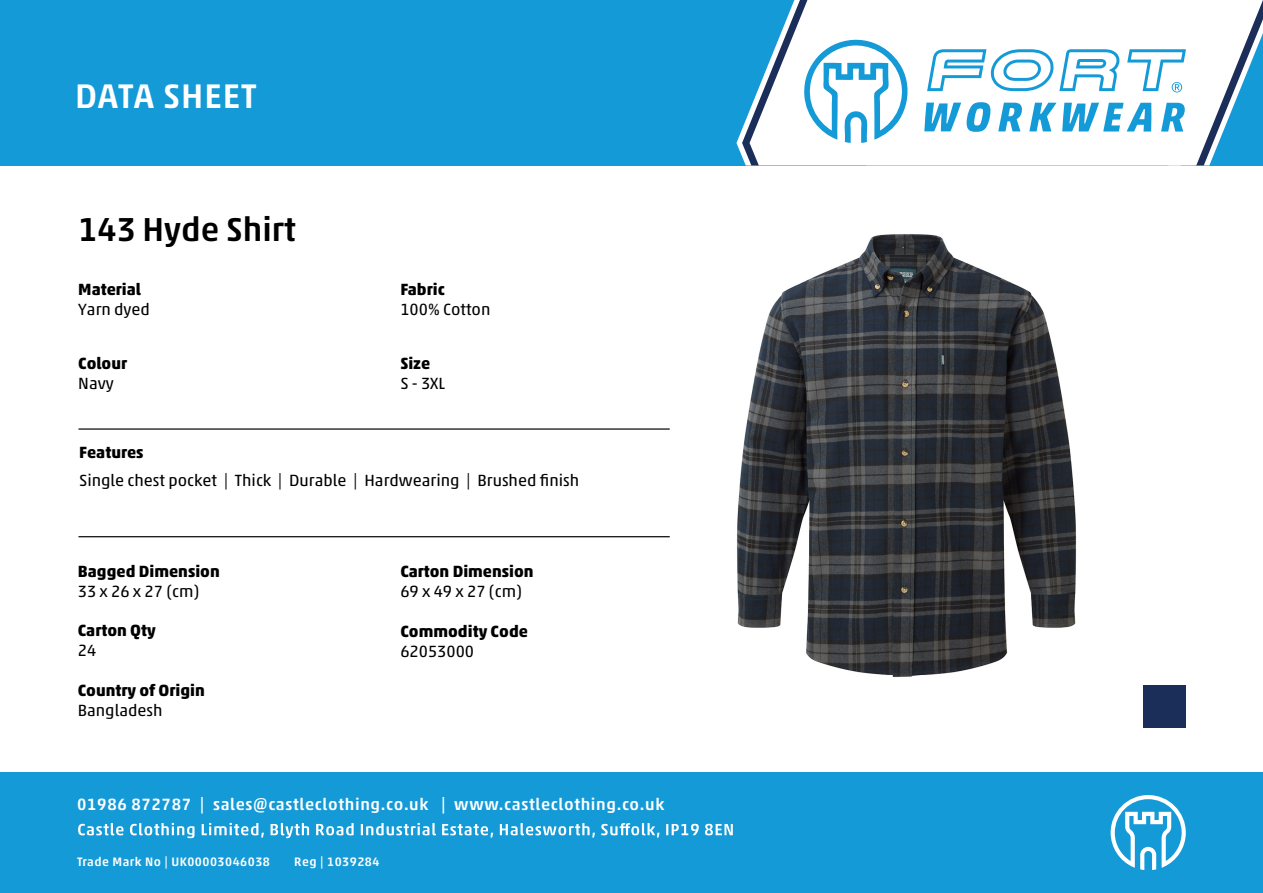
<style>
.page{position:relative;width:1263px;height:893px;background:#fff}
.page>*{position:absolute;margin:0;border:0;box-sizing:border-box;transform-origin:0 0}
.t1{font:500 34.65px "Akko Pro";letter-spacing:.03em;color:#fff}
.t2{font:500 33.75px "Akko Pro";color:#000001}
.t3{font:500 16.65px "Akko Pro";letter-spacing:.04em;color:#fff}
.t4{font:16.5px "Akko Pro";color:#000001}
.t5{font:700 16.5px "Akko Pro";color:#000001}
.t6{font:500 12.45px "Akko Pro";letter-spacing:.04em;color:#fff}
</style>
<div class="page">
<div style="left:0;top:0;width:866px;height:165px;background:#149ad7"></div>
<svg style="left:749px;top:0;width:117px;height:165px;fill:#fff"></svg>
<svg style="left:803px;top:39px;width:105px;height:104px"></svg>
<svg style="left:924px;top:0;width:339px;height:165px"></svg>
<div style="left:0;top:772px;width:1263px;height:121px;background:#149ad7"></div>
<svg style="left:1111px;top:795px;width:75px;height:75px"></svg>
<svg style="left:78px;top:823px;width:655px;height:15px"></svg>
<hr style="left:78px;top:428px;width:592px;height:2px;background:#000001">
<hr style="left:78px;top:536px;width:592px;height:1px;background:#000001">
<div style="left:1143px;top:685px;width:43px;height:43px;background:#1b2d59"></div>
<img style="left:737px;top:234px;width:340px;height:444px">
<h1 class="t1" style="left:75px;top:75px;width:183px">DATA SHEET</h1>
<h2 class="t2" style="left:78px;top:208px;width:219px">143 Hyde Shirt</h2>
<p class="t5" style="left:78px;top:279px;width:64px">Material</p>
<p class="t4" style="left:78px;top:299px;width:73px">Yarn dyed</p>
<p class="t5" style="left:78px;top:353px;width:50px">Colour</p>
<p class="t4" style="left:78px;top:373px;width:37px">Navy</p>
<p class="t5" style="left:400px;top:279px;width:46px">Fabric</p>
<p class="t4" style="left:400px;top:299px;width:91px">100% Cotton</p>
<p class="t5" style="left:400px;top:353px;width:32px">Size</p>
<p class="t4" style="left:400px;top:373px;width:46px">S - 3XL</p>
<p class="t5" style="left:79px;top:442px;width:66px">Features</p>
<p class="t4" style="left:79px;top:471px;width:501px">Single chest pocket | Thick | Durable | Hardwearing | Brushed finish</p>
<p class="t5" style="left:78px;top:561px;width:143px">Bagged Dimension</p>
<p class="t4" style="left:78px;top:581px;width:123px">33 x 26 x 27 (cm)</p>
<p class="t5" style="left:78px;top:620px;width:79px">Carton Qty</p>
<p class="t4" style="left:78px;top:640px;width:20px">24</p>
<p class="t5" style="left:78px;top:680px;width:129px">Country of Origin</p>
<p class="t4" style="left:78px;top:700px;width:86px">Bangladesh</p>
<p class="t5" style="left:400px;top:561px;width:135px">Carton Dimension</p>
<p class="t4" style="left:400px;top:581px;width:123px">69 x 49 x 27 (cm)</p>
<p class="t5" style="left:400px;top:621px;width:129px">Commodity Code</p>
<p class="t4" style="left:400px;top:641px;width:75px">62053000</p>
<p class="t3" style="left:77px;top:794px;width:589px">01986 872787 | sales@castleclothing.co.uk | www.castleclothing.co.uk</p>
<p class="t6" style="left:77px;top:854px;width:194px">Trade Mark No | UK00003046038</p>
<p class="t6" style="left:294px;top:854px;width:87px">Reg | 1039284</p>
</div>
